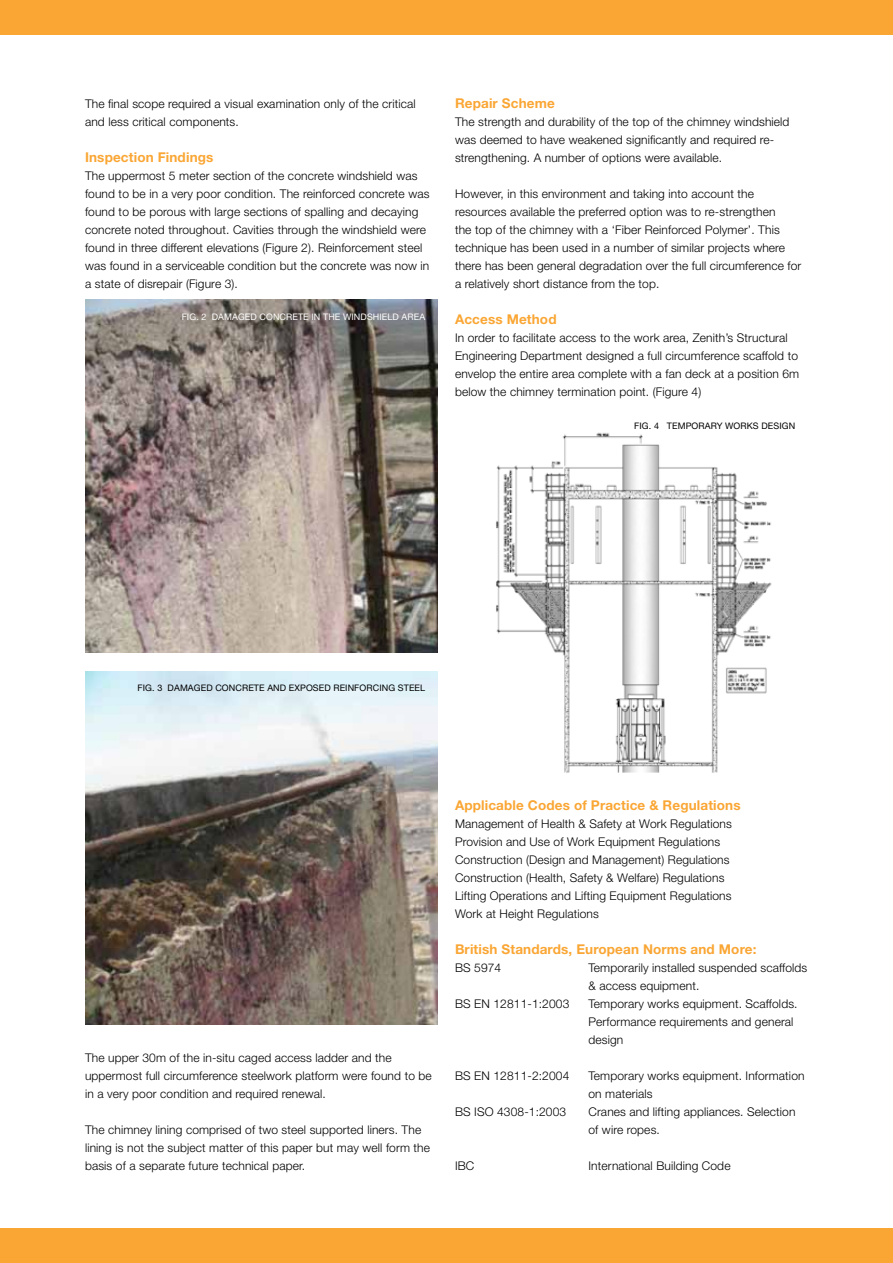
<style>
.page{position:relative;width:893px;height:1263px;background:#fff}
.page>*{position:absolute;margin:0;border:0;box-sizing:border-box;transform-origin:0 0}
.t1{font:700 13.5px "Helvetica Neue LT";letter-spacing:.01em;color:#faa634}
.t2{font:300 12px/18px "Helvetica Neue LT";letter-spacing:.01em;color:#000}
.t3{font:9px "Helvetica Neue LT";letter-spacing:.01em;color:#000}
.t4{font:9px "Helvetica Neue LT";letter-spacing:.01em;color:#fff}
</style>
<div class="page">
<div style="left:0;top:1229px;width:893px;height:34px;background:#faa634"></div>
<div style="left:0;top:0;width:893px;height:34px;background:#faa634"></div>
<img style="left:85px;top:300px;width:353px;height:353px">
<img style="left:85px;top:672px;width:353px;height:353px">
<img style="left:496px;top:432px;width:276px;height:341px">
<p class="t2" style="left:85px;top:94px;width:332px">The final scope required a visual examination only of the critical and less critical components.</p>
<p class="t1" style="left:85px;top:149px;width:130px">Inspection Findings</p>
<p class="t2" style="left:85px;top:166px;width:346px">The uppermost 5 meter section of the concrete windshield was found to be in a very poor condition. The reinforced concrete was found to be porous with large sections of spalling and decaying concrete noted throughout. Cavities through the windshield were found in three different elevations (Figure 2). Reinforcement steel was found in a serviceable condition but the concrete was now in a state of disrepair (Figure 3).</p>
<p class="t4" style="left:182px;top:311px;width:245px">FIG. 2 DAMAGED CONCRETE IN THE WINDSHIELD AREA</p>
<p class="t1" style="left:455px;top:95px;width:101px">Repair Scheme</p>
<p class="t2" style="left:455px;top:112px;width:336px">The strength and durability of the top of the chimney windshield was deemed to have weakened significantly and required re&shy;strengthening. A number of options were available.</p>
<p class="t2" style="left:455px;top:184px;width:348px">However, in this environment and taking into account the resources available the preferred option was to re-strengthen<br>the top of the chimney with a ‘Fiber Reinforced Polymer’. This technique has been used in a number of similar projects where there has been general degradation over the full circumference for a relatively short distance from the top.</p>
<p class="t1" style="left:455px;top:311px;width:103px">Access Method</p>
<p class="t2" style="left:455px;top:328px;width:346px">In order to facilitate access to the work area, Zenith’s Structural Engineering Department designed a full circumference scaffold to envelop the entire area complete with a fan deck at a position 6m below the chimney termination point. (Figure 4)</p>
<p class="t3" style="left:634px;top:421px;width:162px">FIG. 4 TEMPORARY WORKS DESIGN</p>
<p class="t3" style="left:138px;top:682px;width:289px">FIG. 3 DAMAGED CONCRETE AND EXPOSED REINFORCING STEEL</p>
<p class="t2" style="left:85px;top:1048px;width:348px">The upper 30m of the in-situ caged access ladder and the uppermost full circumference steelwork platform were found to be in a very poor condition and required renewal.</p>
<p class="t2" style="left:85px;top:1120px;width:346px">The chimney lining comprised of two steel supported liners. The lining is not the subject matter of this paper but may well form the basis of a separate future technical paper.</p>
<p class="t1" style="left:455px;top:797px;width:287px">Applicable Codes of Practice &amp; Regulations</p>
<p class="t2" style="left:455px;top:814px;width:278px">Management of Health &amp; Safety at Work Regulations Provision and Use of Work Equipment Regulations Construction (Design and Management) Regulations Construction (Health, Safety &amp; Welfare) Regulations Lifting Operations and Lifting Equipment Regulations Work at Height Regulations</p>
<p class="t1" style="left:455px;top:941px;width:303px">British Standards, European Norms and More:</p>
<p class="t2" style="left:455px;top:958px;width:48px">BS 5974</p>
<p class="t2" style="left:588px;top:958px;width:220px">Temporarily installed suspended scaffolds &amp; access equipment.</p>
<p class="t2" style="left:455px;top:994px;width:116px">BS EN 12811-1:2003</p>
<p class="t2" style="left:588px;top:994px;width:211px">Temporary works equipment. Scaffolds.<br>Performance requirements and general design</p>
<p class="t2" style="left:455px;top:1066px;width:116px">BS EN 12811-2:2004</p>
<p class="t2" style="left:588px;top:1066px;width:218px">Temporary works equipment. Information on materials</p>
<p class="t2" style="left:455px;top:1102px;width:113px">BS ISO 4308-1:2003</p>
<p class="t2" style="left:588px;top:1102px;width:208px">Cranes and lifting appliances. Selection of wire ropes.</p>
<p class="t2" style="left:455px;top:1156px;width:21px">IBC</p>
<p class="t2" style="left:588px;top:1156px;width:144px">International Building Code</p>
</div>
